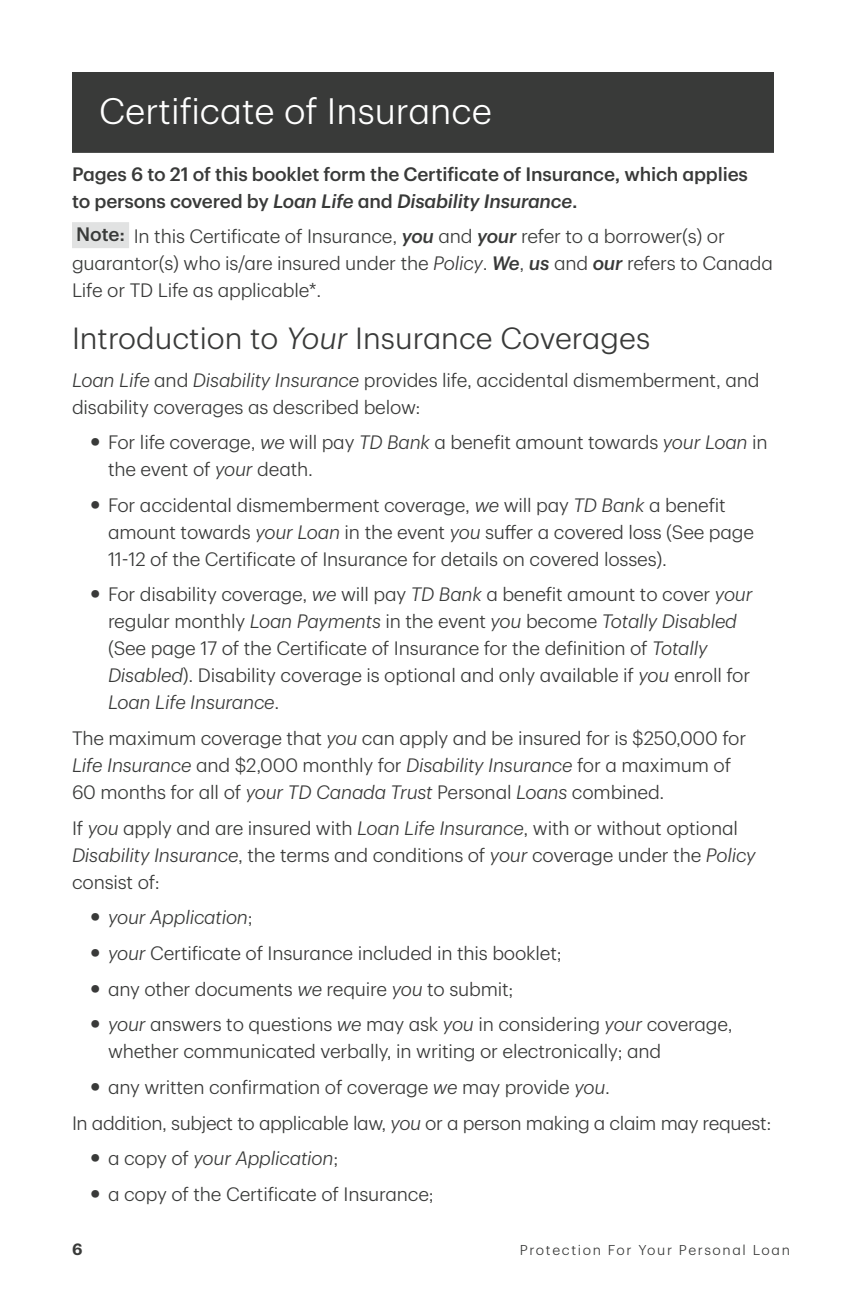
<style>
.page{position:relative;width:846px;height:1296px;background:#fff}
.page>*{position:absolute;margin:0;border:0;box-sizing:border-box;transform-origin:0 0}
.Section_Subhead{font:300 36px "TD Graphik";color:#fff}
.Main_Head_Level_2{font:300 30px "TD Graphik";color:#393a39}
.Main_Body_Copy{font:300 19px/27px "TD Graphik";letter-spacing:-.01em;color:#393a39}
.Main_Body_Copy_Bold{font:500 19px/27px "TD Graphik";letter-spacing:-.01em;color:#393a39}
.t1{font:italic 300 19px "TD Graphik";letter-spacing:-.01em;color:#393a39}
.t2{font:600 16px "TD Graphik";color:#393a39}
.t3{font:300 14px "TD Graphik";letter-spacing:.115em;color:#393a39}
.s1{font-style:italic}
.s2{font-weight:500}
.s3{font-weight:500;font-style:italic}
.s4{font-weight:500;font-size:30px}
.s5{font-weight:500;font-style:normal;font-size:30px}
.s6{font-style:normal}
</style>
<div class="page">
<div style="left:72px;top:222px;width:57px;height:26px;background:#e1e2e2"></div>
<div style="left:72px;top:72px;width:702px;height:81px;background:#393a39"></div>
<h2 class="Section_Subhead" style="left:99px;top:84px;width:394px">Certificate of Insurance</h2>
<p class="Main_Body_Copy_Bold" style="left:72px;top:159px;width:678px">Pages 6 to 21 of this booklet form the Certificate of Insurance, which applies to persons covered by <span class="s1">Loan Life</span> and <span class="s1">Disability Insurance</span>.</p>
<p class="Main_Body_Copy" style="left:72px;top:221px;width:702px"><span class="s2">Note:</span> In this Certificate of Insurance, <span class="s3">you</span> and <span class="s3">your</span> refer to a borrower(s) or guarantor(s) who is/are insured under the <span class="s1">Policy</span>. <span class="s3">We</span>, <span class="s3">us</span> and <span class="s3">our</span> refers to Canada<br>Life or TD Life as applicable*.</p>
<h3 class="Main_Head_Level_2" style="left:72px;top:316px;width:580px">Introduction to <span class="s1">Your</span> Insurance Coverages</h3>
<p class="Main_Body_Copy" style="left:72px;top:365px;width:689px"><span class="s1">Loan Life</span> and <span class="s1">Disability Insurance</span> provides life, accidental dismemberment, and disability coverages as described below:</p>
<p class="Main_Body_Copy" style="left:108px;top:427px;width:661px;text-indent:-18px"><span class="s4">•</span> For life coverage, <span class="s1">we</span> will pay <span class="s1">TD Bank</span> a benefit amount towards <span class="s1">your Loan</span> in the event of <span class="s1">your</span> death.</p>
<p class="Main_Body_Copy" style="left:108px;top:490px;width:648px;text-indent:-18px"><span class="s4">•</span> For accidental dismemberment coverage, <span class="s1">we</span> will pay <span class="s1">TD Bank</span> a benefit amount towards <span class="s1">your Loan</span> in the event <span class="s1">you</span> suffer a covered loss (See page<br>11-12 of the Certificate of Insurance for details on covered losses).</p>
<p class="Main_Body_Copy" style="left:108px;top:580px;width:646px;text-indent:-18px"><span class="s4">•</span> For disability coverage, <span class="s1">we</span> will pay <span class="s1">TD Bank</span> a benefit amount to cover <span class="s1">your </span>regular monthly <span class="s1">Loan Payments</span> in the event <span class="s1">you</span> become <span class="s1">Totally Disabled </span>(See page 17 of the Certificate of Insurance for the definition of <span class="s1">Totally Disabled</span>). Disability coverage is optional and only available if <span class="s1">you</span> enroll for <span class="s1">Loan Life Insurance</span>.</p>
<p class="Main_Body_Copy" style="left:72px;top:723px;width:676px">The maximum coverage that <span class="s1">you</span> can apply and be insured for is $250,000 for<br><span class="s1">Life Insurance</span> and $2,000 monthly for <span class="s1">Disability Insurance</span> for a maximum of<br>60 months for all of <span class="s1">your TD Canada Trust</span> Personal <span class="s1">Loans</span> combined.</p>
<p class="Main_Body_Copy" style="left:72px;top:813px;width:685px">If <span class="s1">you</span> apply and are insured with <span class="s1">Loan Life Insurance</span>, with or without optional<br><span class="s1">Disability Insurance</span>, the terms and conditions of <span class="s1">your</span> coverage under the <span class="s1">Policy </span>consist of:</p>
<p class="t1" style="left:90px;top:903px;width:164px"><span class="s5">•</span> your Application<span class="s6">;</span></p>
<p class="Main_Body_Copy" style="left:90px;top:938px;width:473px"><span class="s4">•</span> <span class="s1">your</span> Certificate of Insurance included in this booklet;</p>
<p class="Main_Body_Copy" style="left:90px;top:974px;width:425px"><span class="s4">•</span> any other documents <span class="s1">we</span> require <span class="s1">you</span> to submit;</p>
<p class="Main_Body_Copy" style="left:108px;top:1009px;width:626px;text-indent:-18px"><span class="s4">•</span> <span class="s1">your</span> answers to questions <span class="s1">we</span> may ask <span class="s1">you</span> in considering <span class="s1">your</span> coverage, whether communicated verbally, in writing or electronically; and</p>
<p class="Main_Body_Copy" style="left:90px;top:1072px;width:522px"><span class="s4">•</span> any written confirmation of coverage <span class="s1">we</span> may provide <span class="s1">you</span>.</p>
<p class="Main_Body_Copy" style="left:72px;top:1108px;width:701px">In addition, subject to applicable law, <span class="s1">you</span> or a person making a claim may request:</p>
<p class="t1" style="left:90px;top:1144px;width:250px"><span class="s5">•</span> <span class="s6">a copy of</span> your Application<span class="s6">;</span></p>
<p class="Main_Body_Copy" style="left:90px;top:1179px;width:345px"><span class="s4">•</span> a copy of the Certificate of Insurance;</p>
<p class="t2" style="left:72px;top:1237px;width:12px">6</p>
<p class="t3" style="left:520px;top:1240px;width:272px">Protection For Your Personal Loan</p>
</div>
